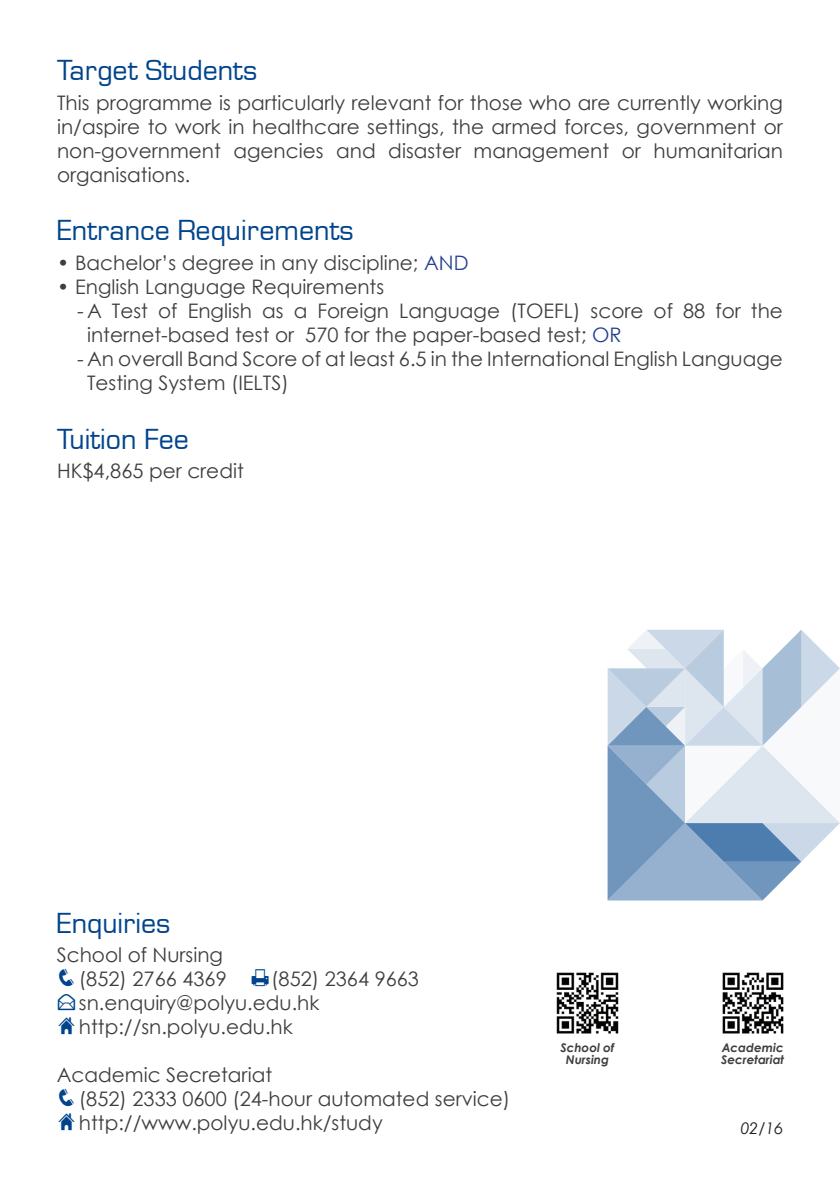
<style>
.page{position:relative;width:840px;height:1191px;background:#fff}
.page>*{position:absolute;margin:0;border:0;box-sizing:border-box;transform-origin:0 0}
.t1{font:30px "Eurostar";color:#01448c}
.t2{font:20px/24px "Century Gothic";color:#3e3e3f}
.t3{font:italic 16px "Century Gothic";color:#231f20}
.t4{font:italic 700 12px/12px "Century Gothic";color:#3e3e3f;text-align:center}
.s1{color:#253f8e}
.s2{color:#01448c}
</style>
<div class="page">
<svg style="left:607px;top:629px;width:232px;height:271px"></svg>
<img style="left:722px;top:972px;width:62px;height:62px">
<img style="left:556px;top:972px;width:63px;height:62px">
<h1 class="t1" style="left:57px;top:51px;width:202px">Target Students</h1>
<p class="t2" style="left:57px;top:90px;width:727px;text-align:justify">This programme is particularly relevant for those who are currently working in/aspire to work in healthcare settings, the armed forces, government or non-government agencies and disaster management or humanitarian organisations.</p>
<h1 class="t1" style="left:57px;top:211px;width:298px">Entrance Requirements</h1>
<p class="t2" style="left:57px;top:250px;width:413px">• Bachelor’s degree in any discipline; <span class="s1">AND</span></p>
<p class="t2" style="left:57px;top:274px;width:328px">• English Language Requirements</p>
<p class="t2" style="left:87px;top:298px;width:697px;text-indent:-10px">- A Test of English as a Foreign Language (TOEFL) score of 88 for the internet-based test or 570 for the paper-based test; <span class="s1">OR</span></p>
<p class="t2" style="left:87px;top:346px;width:697px;text-indent:-10px">- An overall Band Score of at least 6.5 in the International English Language<br>Testing System (IELTS)</p>
<h1 class="t1" style="left:57px;top:420px;width:133px">Tuition Fee</h1>
<p class="t2" style="left:57px;top:459px;width:188px">HK$4,865 per credit</p>
<h1 class="t1" style="left:57px;top:903px;width:115px">Enquiries</h1>
<p class="t2" style="left:57px;top:942px;width:168px">School of Nursing</p>
<p class="t2" style="left:57px;top:966px;width:171px"><span class="s2">❑</span>(852) 2766 4369</p>
<p class="t2" style="left:79px;top:966px;width:341px;text-indent:192px">(852) 2364 9663 sn.enquiry@polyu.edu.hk</p>
<p class="t2" style="left:57px;top:1014px;width:237px"><span class="s2">★</span>http://sn.polyu.edu.hk</p>
<p class="t2" style="left:57px;top:1062px;width:217px">Academic Secretariat</p>
<p class="t2" style="left:57px;top:1086px;width:454px"><span class="s2">❑</span>(852) 2333 0600 (24-hour automated service)</p>
<p class="t2" style="left:57px;top:1110px;width:327px"><span class="s2">★</span>http://www.polyu.edu.hk/study</p>
<p class="t3" style="left:740px;top:1117px;width:44px">02/16</p>
<p class="t4" style="left:560px;top:1041px;width:55px">School of<br>Nursing</p>
<p class="t4" style="left:720px;top:1041px;width:64px;text-align:left">Academic<br>Secretariat</p>
</div>
